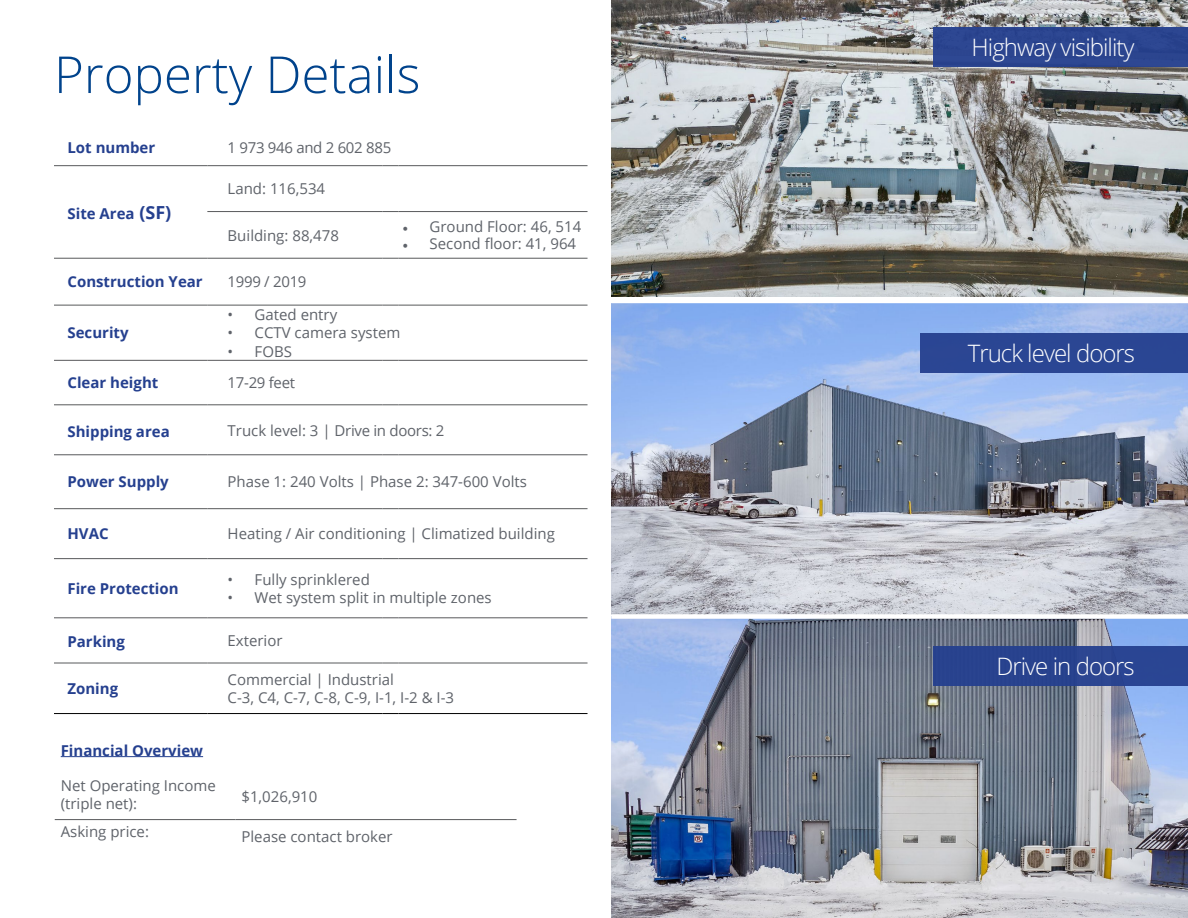
<style>
.page{position:relative;width:1188px;height:918px;background:#fff}
.page>*{position:absolute;margin:0;border:0;box-sizing:border-box;transform-origin:0 0}
.t1{font:300 51px "Open Sans";color:#00438c}
.t2{font:300 24px "Open Sans";letter-spacing:-.04em;color:#fff}
.t3{font:15px/18px "Open Sans";color:#5f636a}
.t4{font:700 15px "Open Sans";color:#25408f}
.t5{font:15px "Open Sans";letter-spacing:-.02em;color:#5f636a}
.s1{font-size:18px}
.s2{font-family:"Minion Pro"}
</style>
<div class="page">
<img style="left:611px;top:0;width:577px;height:297px">
<hr style="left:54px;top:455px;width:153px;height:1px;background:#58595b">
<hr style="left:207px;top:455px;width:175px;height:1px;background:#58595b">
<svg style="left:382px;top:455px;width:17px;height:1px"></svg>
<hr style="left:399px;top:455px;width:189px;height:1px;background:#58595b">
<hr style="left:54px;top:508px;width:153px;height:1px;background:#58595b">
<hr style="left:207px;top:508px;width:175px;height:1px;background:#58595b">
<svg style="left:382px;top:508px;width:17px;height:1px"></svg>
<hr style="left:399px;top:508px;width:189px;height:1px;background:#58595b">
<hr style="left:54px;top:558px;width:153px;height:1px;background:#58595b">
<hr style="left:207px;top:558px;width:175px;height:1px;background:#58595b">
<svg style="left:382px;top:558px;width:17px;height:1px"></svg>
<hr style="left:399px;top:558px;width:189px;height:1px;background:#58595b">
<hr style="left:54px;top:618px;width:153px;height:1px;background:#58595b">
<hr style="left:207px;top:618px;width:175px;height:1px;background:#58595b">
<svg style="left:382px;top:618px;width:17px;height:1px"></svg>
<hr style="left:399px;top:618px;width:189px;height:1px;background:#58595b">
<hr style="left:54px;top:663px;width:153px;height:1px;background:#58595b">
<hr style="left:207px;top:663px;width:175px;height:1px;background:#58595b">
<svg style="left:382px;top:663px;width:17px;height:1px"></svg>
<hr style="left:399px;top:663px;width:189px;height:1px;background:#58595b">
<hr style="left:54px;top:165px;width:153px;height:1px;background:#58595b">
<hr style="left:54px;top:258px;width:153px;height:1px;background:#58595b">
<hr style="left:54px;top:305px;width:153px;height:1px;background:#58595b">
<hr style="left:207px;top:258px;width:175px;height:1px;background:#58595b">
<svg style="left:382px;top:258px;width:17px;height:1px"></svg>
<hr style="left:399px;top:258px;width:189px;height:1px;background:#58595b">
<hr style="left:207px;top:305px;width:175px;height:1px;background:#58595b">
<svg style="left:382px;top:305px;width:17px;height:1px"></svg>
<hr style="left:399px;top:305px;width:189px;height:1px;background:#58595b">
<hr style="left:54px;top:360px;width:153px;height:1px;background:#58595b">
<hr style="left:54px;top:405px;width:153px;height:1px;background:#58595b">
<hr style="left:207px;top:360px;width:175px;height:1px;background:#58595b">
<svg style="left:382px;top:360px;width:17px;height:1px"></svg>
<hr style="left:399px;top:360px;width:189px;height:1px;background:#58595b">
<hr style="left:207px;top:405px;width:175px;height:1px;background:#58595b">
<svg style="left:382px;top:405px;width:17px;height:1px"></svg>
<hr style="left:399px;top:405px;width:189px;height:1px;background:#58595b">
<hr style="left:207px;top:165px;width:175px;height:1px;background:#58595b">
<svg style="left:382px;top:165px;width:17px;height:1px"></svg>
<hr style="left:399px;top:165px;width:189px;height:1px;background:#58595b">
<hr style="left:207px;top:211px;width:175px;height:1px;background:#58595b">
<svg style="left:382px;top:211px;width:17px;height:1px"></svg>
<hr style="left:399px;top:211px;width:189px;height:1px;background:#58595b">
<hr style="left:54px;top:713px;width:153px;height:1px;background:#000">
<hr style="left:207px;top:713px;width:175px;height:1px;background:#000">
<svg style="left:382px;top:713px;width:17px;height:1px"></svg>
<hr style="left:399px;top:713px;width:189px;height:1px;background:#000">
<img style="left:611px;top:303px;width:577px;height:311px">
<img style="left:611px;top:619px;width:577px;height:299px">
<div style="left:933px;top:646px;width:255px;height:39px;background:#25408f"></div>
<div style="left:933px;top:28px;width:255px;height:39px;background:#2c4590"></div>
<div style="left:920px;top:333px;width:268px;height:39px;background:#25408f"></div>
<hr style="left:235px;top:819px;width:282px;height:1px;background:#58595b">
<hr style="left:55px;top:819px;width:180px;height:1px;background:#58595b">
<hr style="left:61px;top:756px;width:142px;height:1px;background:#25408f">
<h1 class="t1" style="left:54px;top:40px;width:368px">Property Details</h1>
<p class="t4" style="left:68px;top:137px;width:89px">Lot number</p>
<p class="t5" style="left:228px;top:138px;width:165px">1 973 946 and 2 602 885</p>
<p class="t4" style="left:68px;top:203px;width:105px">Site Area <span class="s1">(SF)</span></p>
<p class="t3" style="left:228px;top:180px;width:99px">Land: 116,534</p>
<p class="t3" style="left:228px;top:226px;width:113px">Building: 88,478</p>
<p class="t3" style="left:403px;top:217px;width:180px"><span class="s2">•</span> Ground Floor: 46, 514</p>
<p class="t3" style="left:403px;top:235px;width:175px"><span class="s2">•</span> Second floor: 41, 964</p>
<p class="t4" style="left:68px;top:271px;width:137px">Construction Year</p>
<p class="t5" style="left:228px;top:272px;width:80px">1999 / 2019</p>
<p class="t4" style="left:68px;top:322px;width:63px">Security</p>
<p class="t3" style="left:228px;top:305px;width:111px">• Gated entry</p>
<p class="t3" style="left:228px;top:324px;width:174px">• CCTV camera system</p>
<p class="t3" style="left:228px;top:342px;width:66px">• FOBS</p>
<p class="t4" style="left:68px;top:372px;width:92px">Clear height</p>
<p class="t3" style="left:228px;top:373px;width:69px">17-29 feet</p>
<p class="t4" style="left:68px;top:421px;width:104px">Shipping area</p>
<p class="t5" style="left:228px;top:420px;width:218px">Truck level: 3 | Drive in doors: 2</p>
<p class="t4" style="left:68px;top:471px;width:103px">Power Supply</p>
<p class="t3" style="left:228px;top:473px;width:301px">Phase 1: 240 Volts | Phase 2: 347-600 Volts</p>
<p class="t4" style="left:68px;top:523px;width:43px">HVAC</p>
<p class="t3" style="left:228px;top:525px;width:329px">Heating / Air conditioning | Climatized building</p>
<p class="t4" style="left:68px;top:578px;width:113px">Fire Protection</p>
<p class="t3" style="left:228px;top:570px;width:144px">• Fully sprinklered</p>
<p class="t3" style="left:228px;top:588px;width:266px">• Wet system split in multiple zones</p>
<p class="t4" style="left:68px;top:631px;width:59px">Parking</p>
<p class="t3" style="left:228px;top:631px;width:57px">Exterior</p>
<p class="t4" style="left:68px;top:678px;width:52px">Zoning</p>
<p class="t3" style="left:228px;top:670px;width:228px">Commercial | Industrial<br>C-3, C4, C-7, C-8, C-9, I-1, I-2 &amp; I-3</p>
<p class="t4" style="left:61px;top:739px;width:144px">Financial Overview</p>
<p class="t3" style="left:61px;top:776px;width:157px">Net Operating Income (triple net):</p>
<p class="t3" style="left:241px;top:788px;width:77px">$1,026,910</p>
<p class="t3" style="left:61px;top:822px;width:90px">Asking price:</p>
<p class="t3" style="left:241px;top:828px;width:153px">Please contact broker</p>
<h2 class="t2" style="left:972px;top:31px;width:165px">Highway visibility</h2>
<h2 class="t2" style="left:968px;top:337px;width:169px">Truck level doors</h2>
<h2 class="t2" style="left:996px;top:650px;width:140px">Drive in doors</h2>
</div>
